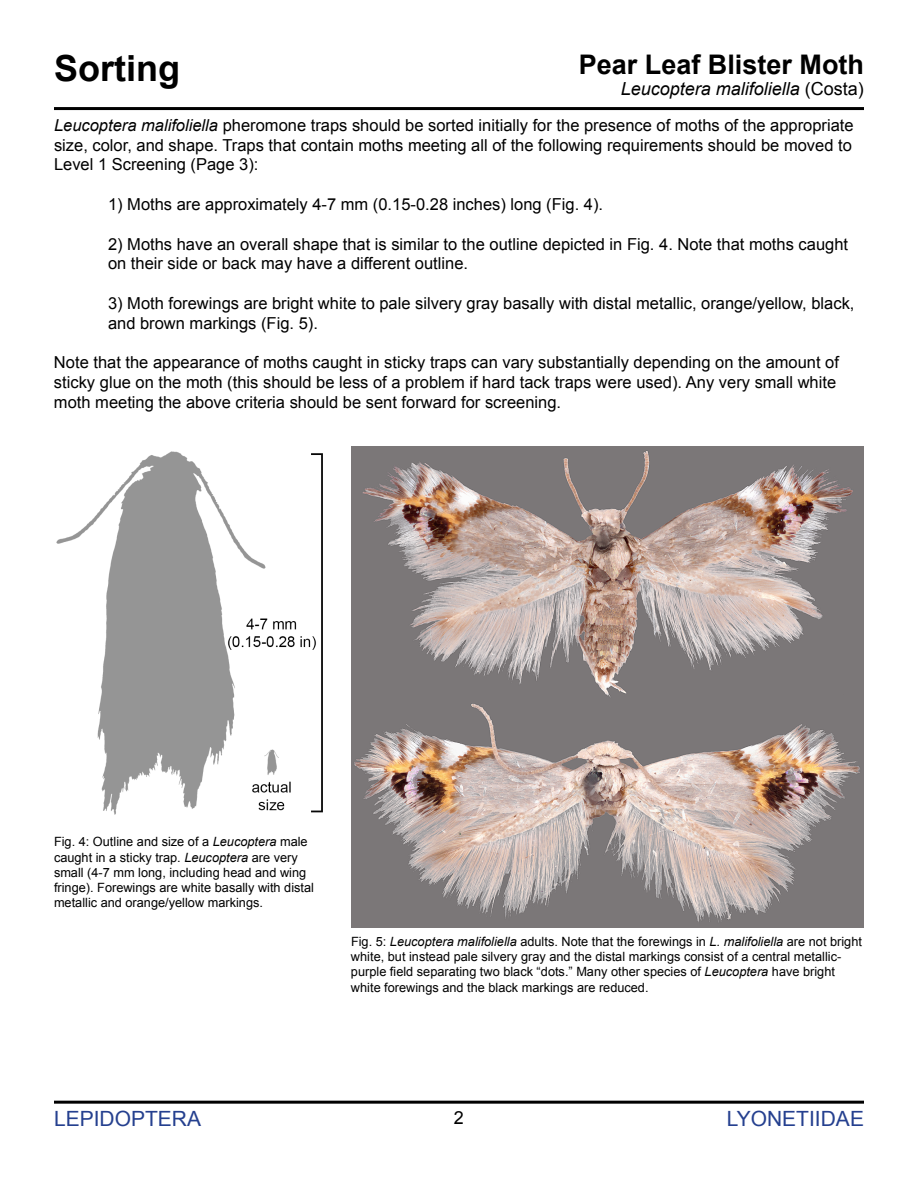
<style>
.page{position:relative;width:918px;height:1188px;background:#fff}
.page>*{position:absolute;margin:0;border:0;box-sizing:border-box;transform-origin:0 0}
.t1{font:700 36px "Arial";color:#000}
.t2{font:700 27px "Arial";color:#000}
.t3{font:21px "Arial";color:#25408f}
.t4{font:italic 18px "Arial";color:#000}
.t5{font:18px "Arial";color:#000}
.t6{font:16.5px/19.8px "Arial";color:#000}
.t7{font:12.75px/15.3px "Arial";color:#000}
.s1{font-style:normal}
.s2{font-style:italic}
</style>
<div class="page">
<hr style="left:54px;top:107px;width:810px;height:3px;background:#000">
<hr style="left:54px;top:1101px;width:810px;height:3px;background:#000">
<img style="left:56px;top:451px;width:267px;height:364px">
<img style="left:351px;top:446px;width:513px;height:481px">
<h2 class="t2" style="left:579px;top:46px;width:287px">Pear Leaf Blister Moth</h2>
<p class="t4" style="left:621px;top:77px;width:245px">Leucoptera malifoliella <span class="s1">(Costa)</span></p>
<h1 class="t1" style="left:54px;top:45px;width:127px">Sorting</h1>
<p class="t6" style="left:54px;top:115px;width:801px;text-align:justify"><span class="s2">Leucoptera malifoliella</span> pheromone traps should be sorted initially for the presence of moths of the appropriate size, color, and shape. Traps that contain moths meeting all of the following requirements should be moved to Level 1 Screening (Page 3):</p>
<p class="t6" style="left:108px;top:194px;width:497px">1) Moths are approximately 4-7 mm (0.15-0.28 inches) long (Fig. 4).</p>
<p class="t6" style="left:108px;top:234px;width:742px">2) Moths have an overall shape that is similar to the outline depicted in Fig. 4. Note that moths caught on their side or back may have a different outline.</p>
<p class="t6" style="left:108px;top:293px;width:748px">3) Moth forewings are bright white to pale silvery gray basally with distal metallic, orange/yellow, black, and brown markings (Fig. 5).</p>
<p class="t6" style="left:54px;top:353px;width:787px">Note that the appearance of moths caught in sticky traps can vary substantially depending on the amount of sticky glue on the moth (this should be less of a problem if hard tack traps were used). Any very small white moth meeting the above criteria should be sent forward for screening.</p>
<p class="t7" style="left:54px;top:834px;width:262px">Fig. 4: Outline and size of a <span class="s2">Leucoptera</span> male caught in a sticky trap. <span class="s2">Leucoptera</span> are very small (4-7 mm long, including head and wing fringe). Forewings are white basally with distal metallic and orange/yellow markings.</p>
<p class="t7" style="left:351px;top:934px;width:512px">Fig. 5: <span class="s2">Leucoptera malifoliella</span> adults. Note that the forewings in <span class="s2">L. malifoliella</span> are not bright white, but instead pale silvery gray and the distal markings consist of a central metallic&shy;purple field separating two black “dots.” Many other species of <span class="s2">Leucoptera</span> have bright white forewings and the black markings are reduced.</p>
<p class="t3" style="left:54px;top:1105px;width:149px">LEPIDOPTERA</p>
<p class="t5" style="left:454px;top:1106px;width:12px">2</p>
<p class="t3" style="left:727px;top:1105px;width:139px">LYONETIIDAE</p>
</div>
